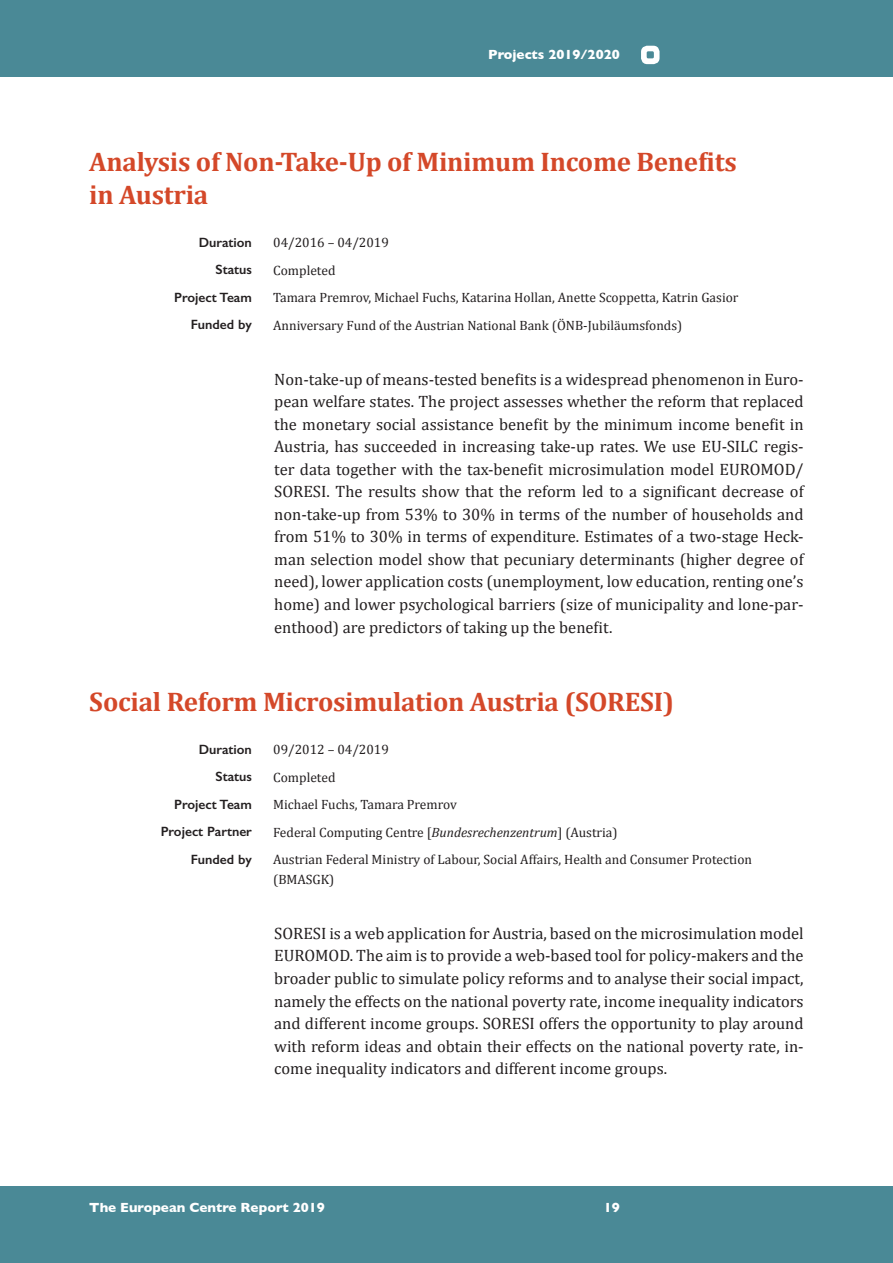
<style>
.page{position:relative;width:893px;height:1263px;background:#fff}
.page>*{position:absolute;margin:0;border:0;box-sizing:border-box;transform-origin:0 0}
.t1{font:700 27px/33px "Cambria";letter-spacing:-.01em;color:#d44829}
.t2{font:16.5px/22.5px "Cambria";color:#231f20;text-align:justify}
.t3{font:13.5px/19.5px "Cambria";color:#231f20}
.t4{font:600 13.5px "Gill Sans";color:#231f20}
.t5{font:700 13.5px "Gill Sans";color:#fff}
.s1{font-style:italic}
</style>
<div class="page">
<div style="left:0;top:1186px;width:893px;height:77px;background:#4a8996"></div>
<div style="left:0;top:0;width:893px;height:77px;background:#4a8996"></div>
<div style="left:641px;top:46px;width:18px;height:18px;background:#fff;border-radius:6px"></div>
<div style="left:647px;top:51px;width:7px;height:7px;background:#4a8996;border-radius:2px"></div>
<p class="t5" style="left:488px;top:44px;width:133px">Projects 2019/2020</p>
<h1 class="t1" style="left:89px;top:145px;width:649px">Analysis of Non-Take-Up of Minimum Income Benefits in Austria</h1>
<p class="t4" style="left:199px;top:234px;width:55px">Duration</p>
<p class="t3" style="left:273px;top:233px;width:117px">04/2016 – 04/2019</p>
<p class="t4" style="left:215px;top:261px;width:38px">Status</p>
<p class="t3" style="left:273px;top:260px;width:64px">Completed</p>
<p class="t4" style="left:174px;top:289px;width:79px">Project Team</p>
<p class="t3" style="left:273px;top:288px;width:467px">Tamara Premrov, Michael Fuchs, Katarina Hollan, Anette Scoppetta, Katrin Gasior</p>
<p class="t4" style="left:191px;top:316px;width:63px">Funded by</p>
<p class="t3" style="left:273px;top:315px;width:411px">Anniversary Fund of the Austrian National Bank (ÖNB-Jubiläumsfonds)</p>
<p class="t2" style="left:274px;top:368px;width:531px">Non-take-up of means-tested benefits is a widespread phenomenon in Euro&shy;pean welfare states. The project assesses whether the reform that replaced the monetary social assistance benefit by the minimum income benefit in Austria, has succeeded in increasing take-up rates. We use EU-SILC regis&shy;ter data together with the tax-benefit microsimulation model EUROMOD/ SORESI. The results show that the reform led to a significant decrease of non-take-up from 53% to 30% in terms of the number of households and from 51% to 30% in terms of expenditure. Estimates of a two-stage Heck&shy;man selection model show that pecuniary determinants (higher degree of need), lower application costs (unemployment, low education, renting one’s home) and lower psychological barriers (size of municipality and lone-par&shy;enthood) are predictors of taking up the benefit.</p>
<h1 class="t1" style="left:89px;top:685px;width:586px">Social Reform Microsimulation Austria (SORESI)</h1>
<p class="t4" style="left:199px;top:741px;width:55px">Duration</p>
<p class="t3" style="left:273px;top:740px;width:117px">09/2012 – 04/2019</p>
<p class="t4" style="left:215px;top:768px;width:38px">Status</p>
<p class="t3" style="left:273px;top:767px;width:64px">Completed</p>
<p class="t4" style="left:174px;top:796px;width:79px">Project Team</p>
<p class="t3" style="left:273px;top:795px;width:185px">Michael Fuchs, Tamara Premrov</p>
<p class="t4" style="left:161px;top:823px;width:93px">Project Partner</p>
<p class="t3" style="left:273px;top:822px;width:346px">Federal Computing Centre [<span class="s1">Bundesrechenzentrum</span>] (Austria)</p>
<p class="t4" style="left:191px;top:851px;width:63px">Funded by</p>
<p class="t3" style="left:273px;top:850px;width:480px">Austrian Federal Ministry of Labour, Social Affairs, Health and Consumer Protection (BMASGK)</p>
<p class="t2" style="left:274px;top:922px;width:531px">SORESI is a web application for Austria, based on the microsimulation model EUROMOD. The aim is to provide a web-based tool for policy-makers and the broader public to simulate policy reforms and to analyse their social impact, namely the effects on the national poverty rate, income inequality indicators and different income groups. SORESI offers the opportunity to play around with reform ideas and obtain their effects on the national poverty rate, in&shy;come inequality indicators and different income groups.</p>
<p class="t5" style="left:89px;top:1196px;width:237px">The European Centre Report 2019</p>
<p class="t5" style="left:604px;top:1196px;width:18px">19</p>
</div>
